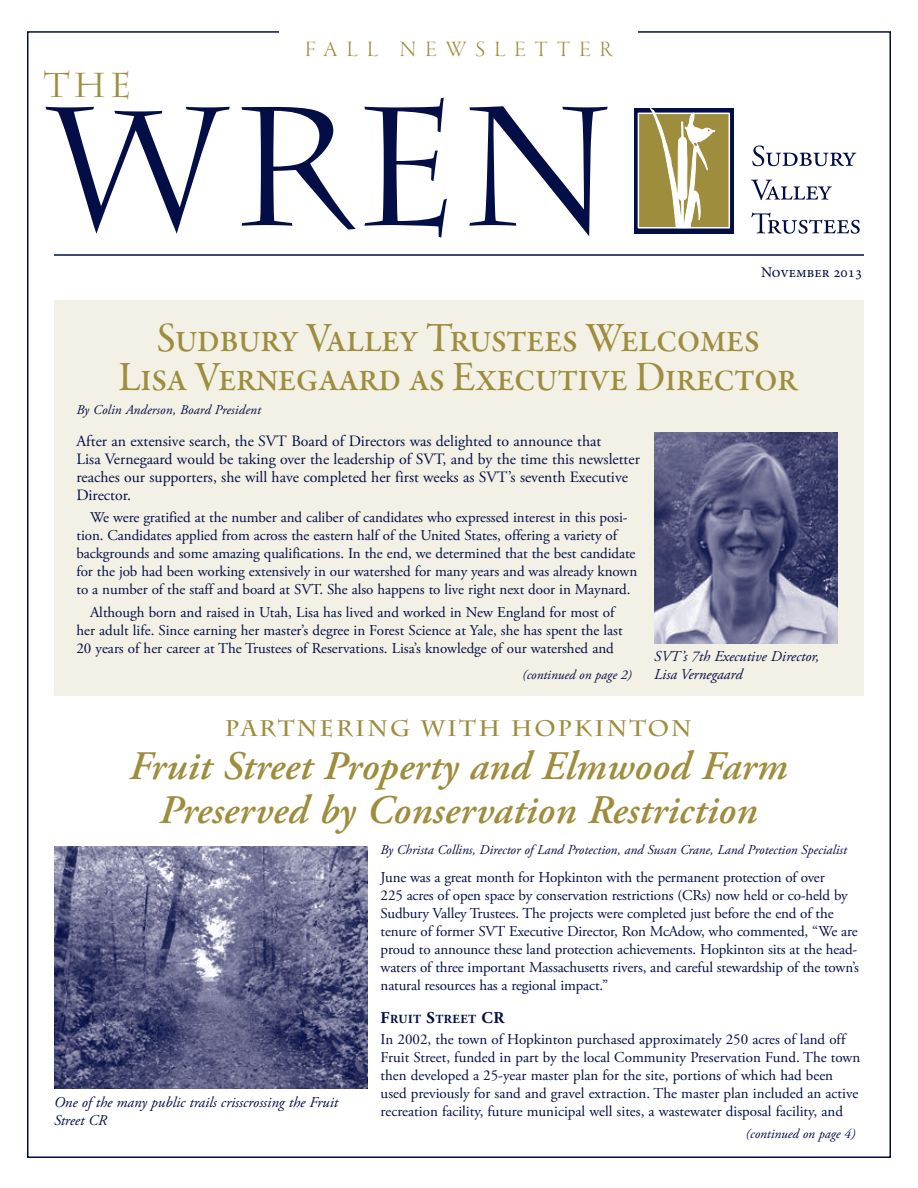
<style>
.page{position:relative;width:918px;height:1188px;background:#fff}
.page>*{position:absolute;margin:0;border:0;box-sizing:border-box;transform-origin:0 0}
.t1{font:168px "Charlemagne Std";color:#030e46}
.t2{font:42px/39px "Garamond Premr Pro Med Subh";letter-spacing:-.005em;color:#9d8d3d;text-align:center;scale:.95 1}
.t3{font:italic 600 40.5px/43.5px "Adobe Garamond Pro";letter-spacing:.005em;color:#9d8d3d;text-align:center}
.t4{font:34.5px "Charlemagne Std";color:#9d8d3d}
.t5{font:700 22.5px "Charlemagne Std";letter-spacing:.1em;color:#9d8d3d}
.t6{font:22.5px "Garamond Premr Pro Lt Disp";letter-spacing:.405em;color:#9d8d3d}
.t7{font:15.75px/18px "Adobe Garamond Pro";color:#030e46}
.t8{font:15px/18px "Adobe Garamond Pro";letter-spacing:-.005em;color:#030e46}
.t9{font:italic 15px/18px "Adobe Garamond Pro";color:#030e46}
.t10{font:15px "Minion Pro";color:#030e46}
.t11{font:italic 13.5px "Adobe Garamond Pro";color:#030e46}
.t12{font:700 12.3px "Adobe Garamond Pro";letter-spacing:.04em;color:#030e46}
.s1{font-size:16.5px}
</style>
<div class="page">
<div style="left:54px;top:300px;width:810px;height:396px;background:#f3f0e5"></div>
<hr style="left:54px;top:254px;width:810px;height:2px;background:#030e46">
<svg style="left:752px;top:145px;width:104px;height:21px"></svg>
<svg style="left:751px;top:180px;width:81px;height:20px"></svg>
<svg style="left:751px;top:212px;width:109px;height:22px"></svg>
<div style="left:634px;top:108px;width:100px;height:125px;background:#030e46"></div>
<div style="left:638px;top:113px;width:92px;height:116px;background:#9d8d3d;border:2px solid #fff"></div>
<svg style="left:650px;top:108px;width:65px;height:120px"></svg>
<img style="left:654px;top:432px;width:184px;height:212px">
<img style="left:54px;top:846px;width:313px;height:243px">
<h3 class="t6" style="left:305px;top:37px;width:309px">FALL NEWSLETTER</h3>
<h3 class="t4" style="left:44px;top:65px;width:90px">THE</h3>
<h1 class="t1" style="left:48px;top:72px;width:570px">WREN</h1>
<p class="t10" style="left:761px;top:262px;width:103px">November 2013</p>
<h2 class="t2" style="left:119px;top:321px;width:715px">Sudbury Valley Trustees Welcomes<br>Lisa Vernegaard as Executive Director</h2>
<p class="t11" style="left:76px;top:402px;width:186px">By Colin Anderson, Board President</p>
<p class="t7" style="left:76px;top:432px;width:565px">After an extensive search, the SVT Board of Directors was delighted to announce that<br>Lisa Vernegaard would be taking over the leadership of SVT, and by the time this newsletter reaches our supporters, she will have completed her first weeks as SVT’s seventh Executive Director.</p>
<p class="t8" style="left:76px;top:509px;width:562px;text-indent:14px">We were gratified at the number and caliber of candidates who expressed interest in this posi&shy;tion. Candidates applied from across the eastern half of the United States, offering a variety of backgrounds and some amazing qualifications. In the end, we determined that the best candidate for the job had been working extensively in our watershed for many years and was already known to a number of the staff and board at SVT. She also happens to live right next door in Maynard.</p>
<p class="t8" style="left:76px;top:603px;width:548px;text-align:center">Although born and raised in Utah, Lisa has lived and worked in New England for most of her adult life. Since earning her master’s degree in Forest Science at Yale, she has spent the last<br>20 years of her career at The Trustees of Reservations. Lisa’s knowledge of our watershed and</p>
<p class="t9" style="left:654px;top:648px;width:167px">SVT’s 7th Executive Director,<br>Lisa Vernegaard</p>
<p class="t11" style="left:522px;top:667px;width:111px">(continued on page 2)</p>
<h3 class="t5" style="left:225px;top:715px;width:468px">PARTNERING WITH HOPKINTON</h3>
<h3 class="t3" style="left:129px;top:746px;width:660px">Fruit Street Property and Elmwood Farm<br>Preserved by Conservation Restriction</h3>
<p class="t11" style="left:381px;top:842px;width:468px">By Christa Collins, Director of Land Protection, and Susan Crane, Land Protection Specialist</p>
<p class="t8" style="left:381px;top:869px;width:480px">June was a great month for Hopkinton with the permanent protection of over<br>225 acres of open space by conservation restrictions (CRs) now held or co-held by Sudbury Valley Trustees. The projects were completed just before the end of the tenure of former SVT Executive Director, Ron McAdow, who commented, “We are proud to announce these land protection achievements. Hopkinton sits at the head&shy;waters of three important Massachusetts rivers, and careful stewardship of the town’s natural resources has a regional impact.”</p>
<p class="t12" style="left:381px;top:1012px;width:125px"><span class="s1">F</span>RUIT <span class="s1">S</span>TREET <span class="s1">CR</span></p>
<p class="t8" style="left:381px;top:1031px;width:481px">In 2002, the town of Hopkinton purchased approximately 250 acres of land off Fruit Street, funded in part by the local Community Preservation Fund. The town then developed a 25-year master plan for the site, portions of which had been used previously for sand and gravel extraction. The master plan included an active recreation facility, future municipal well sites, a wastewater disposal facility, and</p>
<p class="t11" style="left:746px;top:1126px;width:111px">(continued on page 4)</p>
<p class="t9" style="left:54px;top:1093px;width:286px">One of the many public trails crisscrossing the Fruit<br>Street CR</p>
</div>
